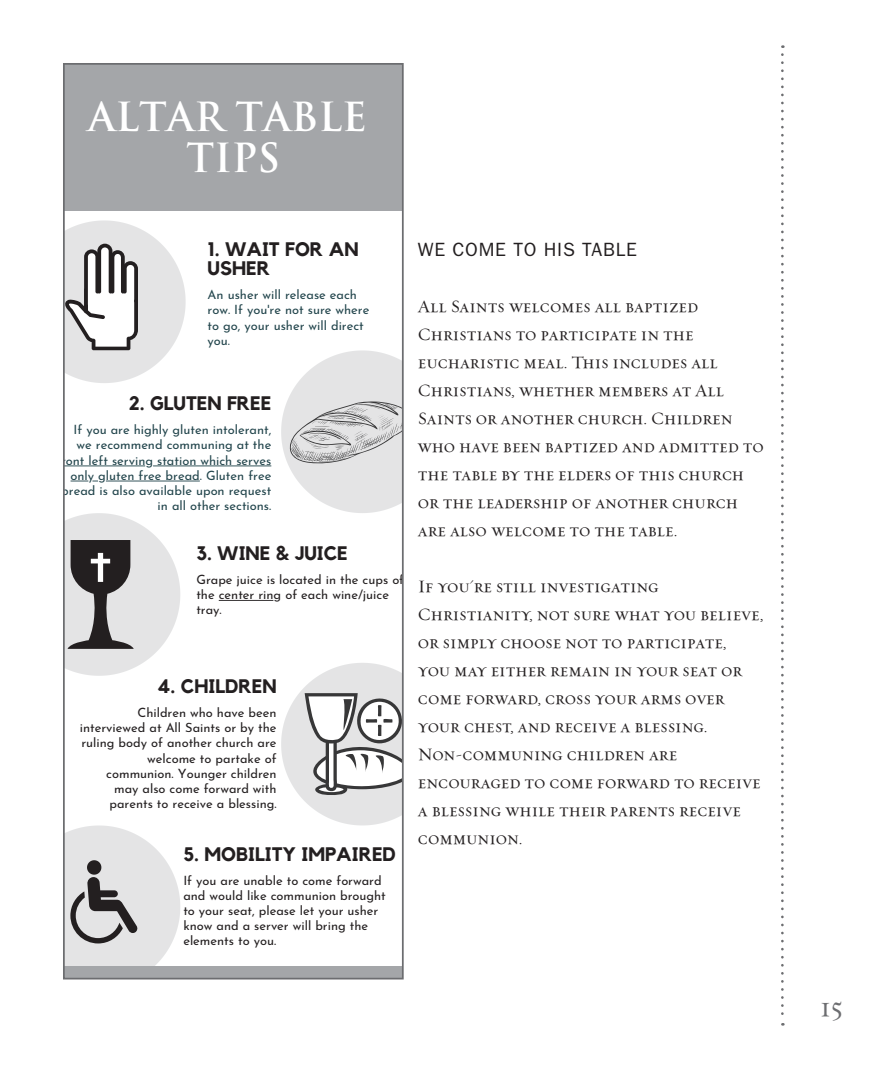
<style>
.page{position:relative;width:882px;height:1071px;background:#fff}
.page>*{position:absolute;margin:0;border:0;box-sizing:border-box;transform-origin:0 0}
.t1{font:700 39.2px/40.6px "Trajan Pro";color:#fff;text-align:center}
.t2{font:28px "Requiem Text HTF Small Caps";color:#6c6d70}
.t3{font:700 19.43px/19.2px "Kollektif";color:#231f20}
.Subheads{font:19.25px "ITC Franklin Gothic Std";letter-spacing:.04em;color:#231f20}
.Notes_to_Congregatio{font:17.5px/28px "Requiem Text HTF Small Caps";color:#231f20}
.t4{font:12.78px/15px "Josefin Sans";color:#231f20}
.t5{font:12.78px/15px "Josefin Sans";color:#22454c;text-align:right}
</style>
<div class="page">
<svg style="left:781px;top:55px;width:3px;height:971px"></svg>
<div style="left:64px;top:64px;width:339px;height:147px;background:#a4a6a9"></div>
<div style="left:64px;top:966px;width:339px;height:13px;background:#a4a6a9"></div>
<svg style="left:66px;top:220px;width:120px;height:163px"></svg>
<hr style="left:153px;top:465px;width:118px;height:1px;background:#22454c">
<hr style="left:64px;top:465px;width:81px;height:1px;background:#22454c">
<hr style="left:106px;top:481px;width:94px;height:1px;background:#22454c">
<svg style="left:71px;top:481px;width:27px;height:1px"></svg>
<svg style="left:281px;top:350px;width:120px;height:163px"></svg>
<svg style="left:66px;top:513px;width:114px;height:163px"></svg>
<svg style="left:281px;top:663px;width:120px;height:162px"></svg>
<svg style="left:66px;top:825px;width:114px;height:141px;background:#d3d3d4"></svg>
<hr style="left:219px;top:600px;width:54px;height:1px;background:#231f20">
<div style="left:63px;top:63px;width:341px;height:917px;border:2px solid #6c6d70"></div>
<p class="t1" style="left:88px;top:97px;width:280px">ALTAR TABLE<br>TIPS</p>
<p class="t3" style="left:208px;top:240px;width:152px">1. WAIT FOR AN<br>USHER</p>
<p class="t5" style="left:208px;top:286px;width:163px;text-align:left">An usher will release each row. If you're not sure where to go, your usher will direct you.</p>
<p class="t3" style="left:129px;top:394px;width:144px">2. GLUTEN FREE</p>
<p class="t5" style="left:56px;top:421px;width:217px">If you are highly gluten intolerant, we recommend communing at the front left serving station which serves only gluten free bread. Gluten free bread is also available upon request in all other sections.</p>
<p class="t3" style="left:196px;top:543px;width:153px">3. WINE &amp; JUICE</p>
<p class="t4" style="left:196px;top:570px;width:209px">Grape juice is located in the cups of the center ring of each wine/juice tray.</p>
<p class="t3" style="left:157px;top:677px;width:121px">4. CHILDREN</p>
<p class="t4" style="left:80px;top:704px;width:198px;text-align:right">Children who have been interviewed at All Saints or by the ruling body of another church are welcome to partake of communion. Younger children may also come forward with parents to receive a blessing.</p>
<p class="t3" style="left:183px;top:844px;width:214px">5. MOBILITY IMPAIRED</p>
<p class="t4" style="left:183px;top:871px;width:204px">If you are unable to come forward and would like communion brought to your seat, please let your usher know and a server will bring the elements to you.</p>
<p class="Subheads" style="left:418px;top:238px;width:220px">WE COME TO HIS TABLE</p>
<p class="Notes_to_Congregatio" style="left:418px;top:293px;width:347px">All Saints welcomes all baptized Christians to participate in the eucharistic meal. This includes all Christians, whether members at All Saints or another church. Children who have been baptized and admitted to the table by the elders of this church or the leadership of another church are also welcome to the table.</p>
<p class="Notes_to_Congregatio" style="left:418px;top:573px;width:347px">If you're still investigating<br>Christianity, not sure what you believe, or simply choose not to participate,</p>
<p class="Notes_to_Congregatio" style="left:418px;top:657px;width:326px">you may either remain in your seat or come forward, cross your arms over your chest, and receive a blessing.</p>
<p class="Notes_to_Congregatio" style="left:418px;top:741px;width:344px">Non-communing children are encouraged to come forward to receive a blessing while their parents receive communion.</p>
<h2 class="t2" style="left:820px;top:990px;width:24px">15</h2>
</div>
